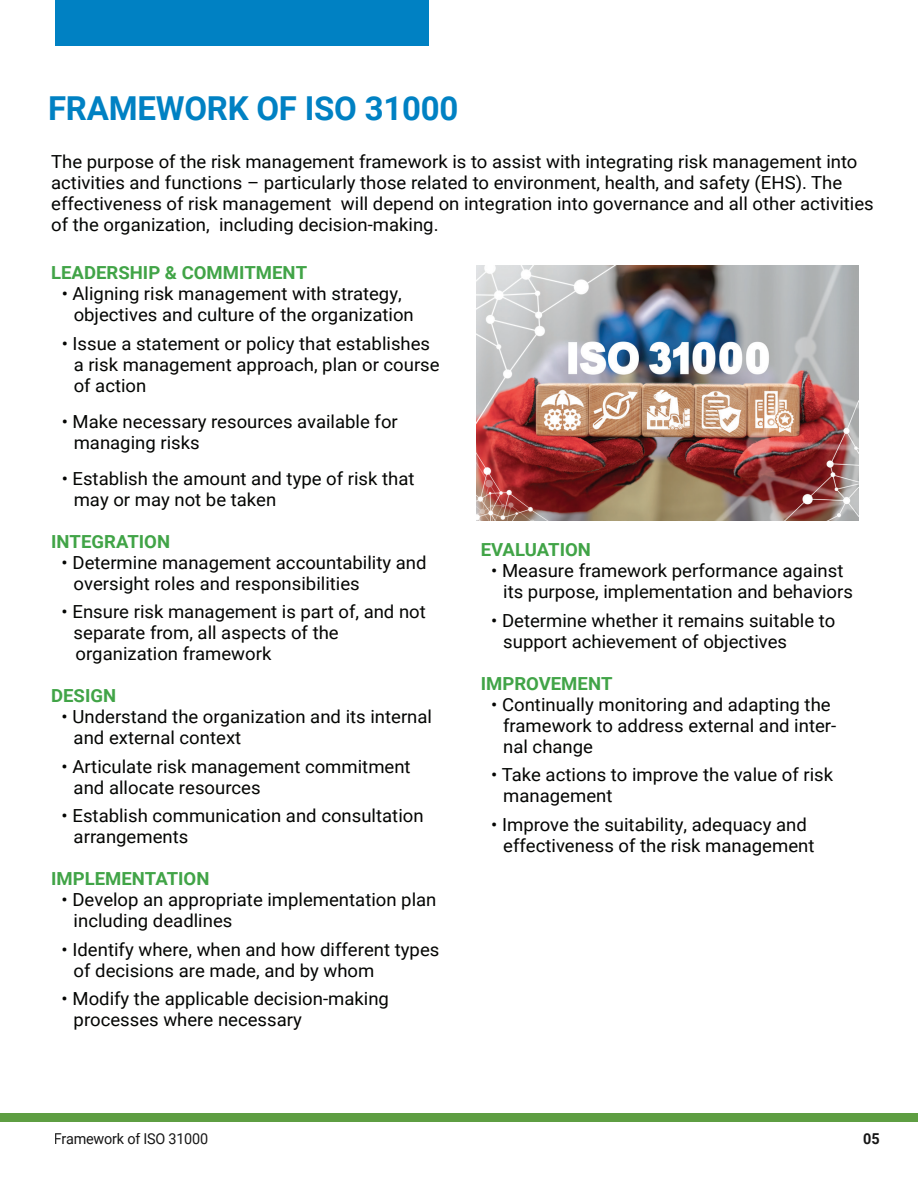
<style>
.page{position:relative;width:918px;height:1188px;background:#fff}
.page>*{position:absolute;margin:0;border:0;box-sizing:border-box;transform-origin:0 0}
.t1{font:700 33px "Roboto";letter-spacing:-.005em;color:#0081c3}
.t2{font:18px/21px "Roboto";color:#040503}
.t3{font:700 18px "Roboto";color:#41a447}
.t4{font:15px "Roboto";letter-spacing:-.015em;color:#161616;scale:.96 1}
.t5{font:700 15px "Roboto";color:#161616;scale:.96 1}
</style>
<div class="page">
<div style="left:56px;top:0;width:373px;height:45px;background:#0081c3"></div>
<div style="left:0;top:1114px;width:918px;height:8px;background:#5e9e42"></div>
<img style="left:477px;top:265px;width:382px;height:255px">
<h1 class="t1" style="left:48px;top:85px;width:412px">FRAMEWORK OF ISO 31000</h1>
<p class="t2" style="left:51px;top:150px;width:824px">The purpose of the risk management framework is to assist with integrating risk management into activities and functions – particularly those related to environment, health, and safety (EHS). The effectiveness of risk management will depend on integration into governance and all other activities of the organization, including decision-making.</p>
<p class="t3" style="left:51px;top:260px;width:258px">LEADERSHIP &amp; COMMITMENT</p>
<p class="t2" style="left:74px;top:282px;width:342px;text-indent:-12px">• Aligning risk management with strategy, objectives and culture of the organization</p>
<p class="t2" style="left:74px;top:332px;width:367px;text-indent:-12px">• Issue a statement or policy that establishes a risk management approach, plan or course of action</p>
<p class="t2" style="left:74px;top:410px;width:326px;text-indent:-12px">• Make necessary resources available for managing risks</p>
<p class="t2" style="left:74px;top:467px;width:342px;text-indent:-12px">• Establish the amount and type of risk that may or may not be taken</p>
<p class="t3" style="left:51px;top:529px;width:121px">INTEGRATION</p>
<p class="t2" style="left:74px;top:551px;width:354px;text-indent:-12px">• Determine management accountability and oversight roles and responsibilities</p>
<p class="t2" style="left:74px;top:600px;width:354px;text-indent:-12px">• Ensure risk management is part of, and not separate from, all aspects of the organization framework</p>
<p class="t3" style="left:51px;top:683px;width:67px">DESIGN</p>
<p class="t2" style="left:74px;top:705px;width:360px;text-indent:-12px">• Understand the organization and its internal and external context</p>
<p class="t2" style="left:74px;top:755px;width:339px;text-indent:-12px">• Articulate risk management commitment and allocate resources</p>
<p class="t2" style="left:74px;top:804px;width:351px;text-indent:-12px">• Establish communication and consultation arrangements</p>
<p class="t3" style="left:51px;top:866px;width:160px">IMPLEMENTATION</p>
<p class="t2" style="left:74px;top:888px;width:364px;text-indent:-12px">• Develop an appropriate implementation plan including deadlines</p>
<p class="t2" style="left:74px;top:938px;width:367px;text-indent:-12px">• Identify where, when and how different types of decisions are made, and by whom</p>
<p class="t2" style="left:74px;top:987px;width:317px;text-indent:-12px">• Modify the applicable decision-making processes where necessary</p>
<p class="t3" style="left:481px;top:537px;width:112px">EVALUATION</p>
<p class="t2" style="left:503px;top:560px;width:351px;text-indent:-12px">• Measure framework performance against its purpose, implementation and behaviors</p>
<p class="t2" style="left:503px;top:609px;width:334px;text-indent:-12px">• Determine whether it remains suitable to support achievement of objectives</p>
<p class="t3" style="left:481px;top:671px;width:133px">IMPROVEMENT</p>
<p class="t2" style="left:503px;top:693px;width:335px;text-indent:-12px">• Continually monitoring and adapting the framework to address external and inter&shy;nal change</p>
<p class="t2" style="left:503px;top:764px;width:331px;text-indent:-12px">• Take actions to improve the value of risk management</p>
<p class="t2" style="left:503px;top:813px;width:313px;text-indent:-12px">• Improve the suitability, adequacy and effectiveness of the risk management</p>
<p class="t4" style="left:54px;top:1129px;width:162px">Framework of ISO 31000</p>
<p class="t5" style="left:863px;top:1129px;width:18px">05</p>
</div>
